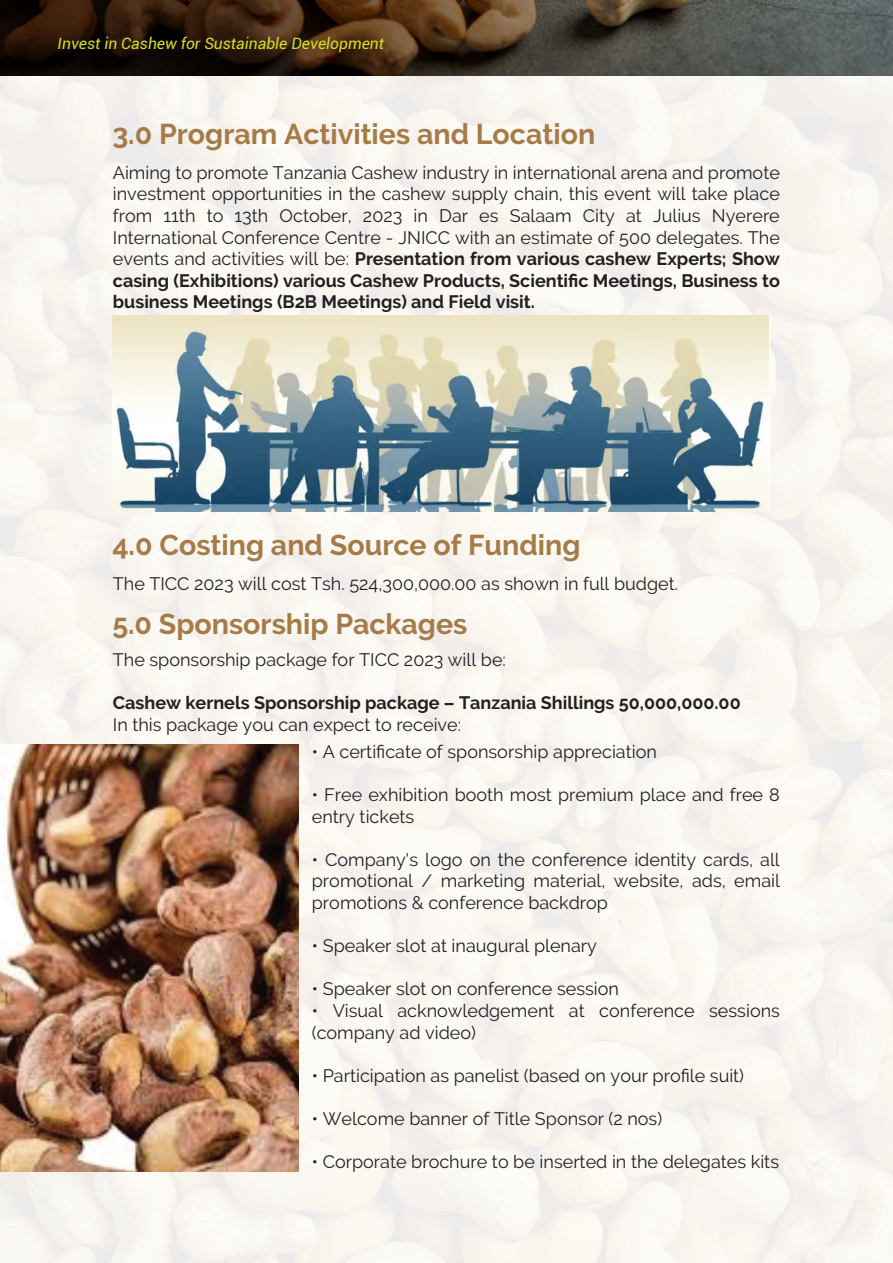
<style>
.page{position:relative;width:893px;height:1263px;background:#fff}
.page>*{position:absolute;margin:0;border:0;box-sizing:border-box;transform-origin:0 0}
.t1{font:700 28.5px "Raleway";color:#a57b47}
.t2{font:18px/21.6px "Raleway";color:#231f20;text-align:justify}
.t3{font:700 18px "Raleway";color:#231f20}
.t4{font:italic 15.75px "Roboto";color:#d6df21}
.s1{font-weight:700}
</style>
<div class="page">
<img style="left:0;top:75px;width:893px;height:1188px">
<svg style="left:0;top:0;width:893px;height:75px;background:#403529"></svg>
<img style="left:0;top:744px;width:298px;height:428px">
<img style="left:112px;top:315px;width:657px;height:197px">
<p class="t4" style="left:58px;top:33px;width:328px">Invest in Cashew for Sustainable Development</p>
<h1 class="t1" style="left:112px;top:117px;width:484px">3.0 Program Activities and Location</h1>
<p class="t2" style="left:113px;top:161px;width:669px">Aiming to promote Tanzania Cashew industry in international arena and promote investment opportunities in the cashew supply chain, this event will take place from 11th to 13th October, 2023 in Dar es Salaam City at Julius Nyerere International Conference Centre - JNICC with an estimate of 500 delegates. The events and activities will be: <span class="s1">Presentation from various cashew Experts; Show casing (Exhibitions) various Cashew Products, Scientific Meetings, Business to business Meetings (B2B Meetings) and Field visit.</span></p>
<h1 class="t1" style="left:112px;top:528px;width:470px">4.0 Costing and Source of Funding</h1>
<p class="t2" style="left:113px;top:572px;width:567px">The TICC 2023 will cost Tsh. 524,300,000.00 as shown in full budget.</p>
<h1 class="t1" style="left:112px;top:608px;width:356px">5.0 Sponsorship Packages</h1>
<p class="t2" style="left:113px;top:649px;width:395px">The sponsorship package for TICC 2023 will be:</p>
<p class="t3" style="left:113px;top:693px;width:629px">Cashew kernels Sponsorship package – Tanzania Shillings 50,000,000.00</p>
<p class="t2" style="left:113px;top:714px;width:350px">In this package you can expect to receive:</p>
<p class="t2" style="left:312px;top:740px;width:347px">• A certificate of sponsorship appreciation</p>
<p class="t2" style="left:312px;top:784px;width:469px">• Free exhibition booth most premium place and free 8 entry tickets</p>
<p class="t2" style="left:312px;top:848px;width:470px">• Company's logo on the conference identity cards, all promotional / marketing material, website, ads, email promotions &amp; conference backdrop</p>
<p class="t2" style="left:312px;top:935px;width:287px">• Speaker slot at inaugural plenary</p>
<p class="t2" style="left:312px;top:978px;width:309px">• Speaker slot on conference session</p>
<p class="t2" style="left:312px;top:1000px;width:470px">• Visual acknowledgement at conference sessions (company ad video)</p>
<p class="t2" style="left:312px;top:1064px;width:434px">• Participation as panelist (based on your profile suit)</p>
<p class="t2" style="left:312px;top:1108px;width:352px">• Welcome banner of Title Sponsor (2 nos)</p>
<p class="t2" style="left:312px;top:1151px;width:469px">• Corporate brochure to be inserted in the delegates kits</p>
</div>
